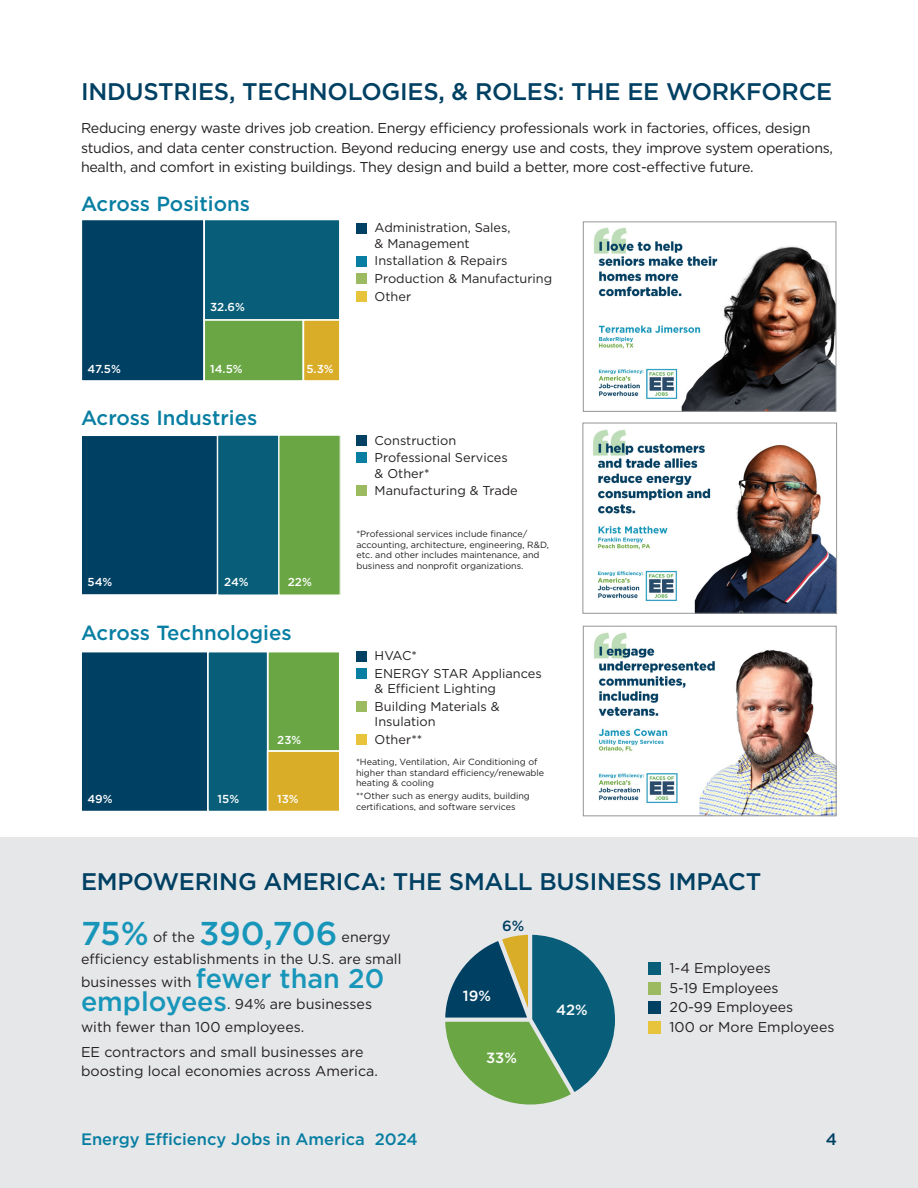
<style>
.page{position:relative;width:918px;height:1188px;background:#fff}
.page>*{position:absolute;margin:0;border:0;box-sizing:border-box;transform-origin:0 0}
.Body{font:500 33px "Gotham";letter-spacing:-.005em;color:#1896ba}
.Subhead{font:500 24px "Gotham";letter-spacing:-.01em;color:#004063}
.Subhead_2_new{font:500 20.4px "Gotham";color:#077ea2}
.Subhead-2{font:500 16.5px "Gotham";color:#077ea2}
.Subhead-3{font:500 16.5px "Gotham";color:#004063}
.t1{font:500 14.7px "Gotham";color:#fff}
.t2{font:500 14.7px "Gotham";color:#004063}
.Body-2{font:14.25px/19.5px "Gotham";letter-spacing:-.02em;color:#231f20}
.Body-3{font:14.25px/22.5px "Gotham";color:#231f20}
.Body-4{font:14.1px "Gotham";color:#231f20}
.Body-5{font:12.75px/15.3px "Gotham";color:#231f20}
.t3{font:500 11.55px "Gotham";color:#fff}
.Footnote{font:9px/10.5px "Gotham";color:#231f20}
.s1{font-weight:500;font-size:27px;color:#1896ba}
</style>
<div class="page">
<div style="left:0;top:837px;width:918px;height:351px;background:#e6e7e9"></div>
<div style="left:81px;top:219px;width:123px;height:162px;background:#004063"></div>
<div style="left:81px;top:219px;width:124px;height:163px;border:2px solid #fff"></div>
<div style="left:204px;top:219px;width:136px;height:101px;background:#085e79"></div>
<div style="left:203px;top:219px;width:137px;height:102px;border:2px solid #fff"></div>
<div style="left:204px;top:320px;width:99px;height:61px;background:#6aa744"></div>
<div style="left:203px;top:319px;width:101px;height:63px;border:2px solid #fff"></div>
<div style="left:303px;top:320px;width:37px;height:61px;background:#daad28"></div>
<div style="left:303px;top:319px;width:37px;height:63px;border:2px solid #fff"></div>
<div style="left:81px;top:435px;width:137px;height:160px;background:#004063"></div>
<div style="left:81px;top:434px;width:137px;height:162px;border:2px solid #fff"></div>
<div style="left:218px;top:435px;width:61px;height:160px;background:#085e79"></div>
<div style="left:217px;top:435px;width:63px;height:161px;border:1px solid #fff"></div>
<div style="left:279px;top:435px;width:61px;height:160px;background:#6aa744"></div>
<div style="left:278px;top:435px;width:62px;height:161px;border:1px solid #fff"></div>
<div style="left:81px;top:652px;width:127px;height:160px;background:#004063"></div>
<div style="left:81px;top:651px;width:128px;height:161px;border:2px solid #fff"></div>
<div style="left:268px;top:652px;width:72px;height:99px;background:#6aa744"></div>
<div style="left:267px;top:651px;width:73px;height:101px;border:2px solid #fff"></div>
<div style="left:208px;top:652px;width:60px;height:160px;background:#085e79"></div>
<div style="left:207px;top:651px;width:61px;height:161px;border:2px solid #fff"></div>
<div style="left:268px;top:751px;width:72px;height:61px;background:#daad28"></div>
<div style="left:267px;top:750px;width:73px;height:62px;border:2px solid #fff"></div>
<div style="left:356px;top:223px;width:11px;height:11px;background:#004063"></div>
<div style="left:356px;top:256px;width:11px;height:11px;background:#077ea2"></div>
<div style="left:356px;top:273px;width:11px;height:11px;background:#9cba60"></div>
<div style="left:356px;top:291px;width:11px;height:11px;background:#e7c43c"></div>
<div style="left:356px;top:435px;width:11px;height:11px;background:#004063"></div>
<div style="left:356px;top:452px;width:11px;height:11px;background:#077ea2"></div>
<div style="left:356px;top:485px;width:11px;height:11px;background:#9cba60"></div>
<div style="left:356px;top:651px;width:11px;height:11px;background:#004063"></div>
<div style="left:356px;top:668px;width:11px;height:11px;background:#077ea2"></div>
<div style="left:356px;top:701px;width:11px;height:11px;background:#9cba60"></div>
<div style="left:356px;top:734px;width:11px;height:11px;background:#e7c43c"></div>
<img style="left:594px;top:632px;width:241px;height:182px">
<div style="left:583px;top:626px;width:254px;height:190px;border:1px solid #939598"></div>
<img style="left:594px;top:227px;width:240px;height:183px">
<div style="left:583px;top:221px;width:253px;height:191px;border:1px solid #939598"></div>
<img style="left:593px;top:429px;width:242px;height:183px">
<div style="left:583px;top:423px;width:254px;height:191px;border:1px solid #939598"></div>
<svg style="left:445px;top:934px;width:170px;height:171px"></svg>
<div style="left:649px;top:962px;width:12px;height:13px;background:#085e79"></div>
<div style="left:649px;top:982px;width:12px;height:12px;background:#9cba60"></div>
<div style="left:649px;top:1002px;width:12px;height:12px;background:#004063"></div>
<div style="left:649px;top:1021px;width:12px;height:12px;background:#e7c43c"></div>
<p class="Subhead" style="left:81px;top:76px;width:753px">INDUSTRIES, TECHNOLOGIES, &amp; ROLES: THE EE WORKFORCE</p>
<p class="Body-2" style="left:81px;top:118px;width:754px">Reducing energy waste drives job creation. Energy efficiency professionals work in factories, offices, design studios, and data center construction. Beyond reducing energy use and costs, they improve system operations, health, and comfort in existing buildings. They design and build a better, more cost-effective future.</p>
<p class="Subhead_2_new" style="left:81px;top:190px;width:171px">Across Positions</p>
<p class="t3" style="left:88px;top:361px;width:35px">47.5%</p>
<p class="t3" style="left:210px;top:299px;width:36px">32.6%</p>
<p class="t3" style="left:210px;top:361px;width:34px">14.5%</p>
<p class="t3" style="left:306px;top:361px;width:29px">5.3%</p>
<p class="Subhead_2_new" style="left:81px;top:405px;width:178px">Across Industries</p>
<p class="t3" style="left:88px;top:575px;width:26px">54%</p>
<p class="t3" style="left:224px;top:575px;width:26px">24%</p>
<p class="t3" style="left:288px;top:575px;width:25px">22%</p>
<p class="Subhead_2_new" style="left:81px;top:619px;width:212px">Across Technologies</p>
<p class="t3" style="left:277px;top:732px;width:26px">23%</p>
<p class="t3" style="left:88px;top:791px;width:27px">49%</p>
<p class="t3" style="left:218px;top:791px;width:23px">15%</p>
<p class="t3" style="left:277px;top:791px;width:23px">13%</p>
<p class="Body-5" style="left:375px;top:220px;width:137px">Administration, Sales, &amp; Management</p>
<p class="Body-5" style="left:375px;top:253px;width:134px">Installation &amp; Repairs</p>
<p class="Body-5" style="left:375px;top:271px;width:179px">Production &amp; Manufacturing</p>
<p class="Body-5" style="left:375px;top:288px;width:38px">Other</p>
<p class="Body-5" style="left:375px;top:432px;width:83px">Construction</p>
<p class="Body-5" style="left:375px;top:450px;width:135px">Professional Services &amp; Other*</p>
<p class="Body-5" style="left:375px;top:483px;width:145px">Manufacturing &amp; Trade</p>
<p class="Footnote" style="left:356px;top:529px;width:194px">*Professional services include finance/ accounting, architecture, engineering, R&amp;D, etc. and other includes maintenance, and business and nonprofit organizations.</p>
<p class="Body-5" style="left:375px;top:648px;width:44px">HVAC*</p>
<p class="Body-5" style="left:375px;top:666px;width:169px">ENERGY STAR Appliances &amp; Efficient Lighting</p>
<p class="Body-5" style="left:375px;top:699px;width:126px">Building Materials &amp;<br>Insulation</p>
<p class="Body-5" style="left:375px;top:731px;width:49px">Other**</p>
<p class="Footnote" style="left:356px;top:756px;width:190px">*Heating, Ventilation, Air Conditioning of higher than standard efficiency/renewable heating &amp; cooling</p>
<p class="Footnote" style="left:356px;top:791px;width:175px">**Other such as energy audits, building certifications, and software services</p>
<p class="Subhead" style="left:81px;top:866px;width:682px">EMPOWERING AMERICA: THE SMALL BUSINESS IMPACT</p>
<p class="Body" style="left:81px;top:912px;width:69px">75%</p>
<p class="Body-2" style="left:153px;top:927px;width:43px">of the</p>
<p class="Body" style="left:199px;top:912px;width:140px">390,706</p>
<p class="Body-3" style="left:81px;top:925px;width:322px;text-indent:261px">energy efficiency establishments in the U.S. are small businesses with <span class="s1">fewer than 20 employees</span>. 94% are businesses with fewer than 100 employees.</p>
<p class="Body-3" style="left:81px;top:1042px;width:298px;line-height:19.5px">EE contractors and small businesses are boosting local economies across America.</p>
<p class="t2" style="left:502px;top:916px;width:24px">6%</p>
<p class="t1" style="left:463px;top:986px;width:30px">19%</p>
<p class="t1" style="left:486px;top:1048px;width:32px">33%</p>
<p class="t1" style="left:556px;top:1001px;width:33px">42%</p>
<p class="Body-4" style="left:670px;top:959px;width:103px">1-4 Employees</p>
<p class="Body-4" style="left:670px;top:979px;width:111px">5-19 Employees</p>
<p class="Body-4" style="left:670px;top:998px;width:125px">20-99 Employees</p>
<p class="Body-4" style="left:670px;top:1018px;width:166px">100 or More Employees</p>
<p class="Subhead-2" style="left:81px;top:1128px;width:338px">Energy Efficiency Jobs in America 2024</p>
<p class="Subhead-3" style="left:826px;top:1128px;width:13px">4</p>
</div>
